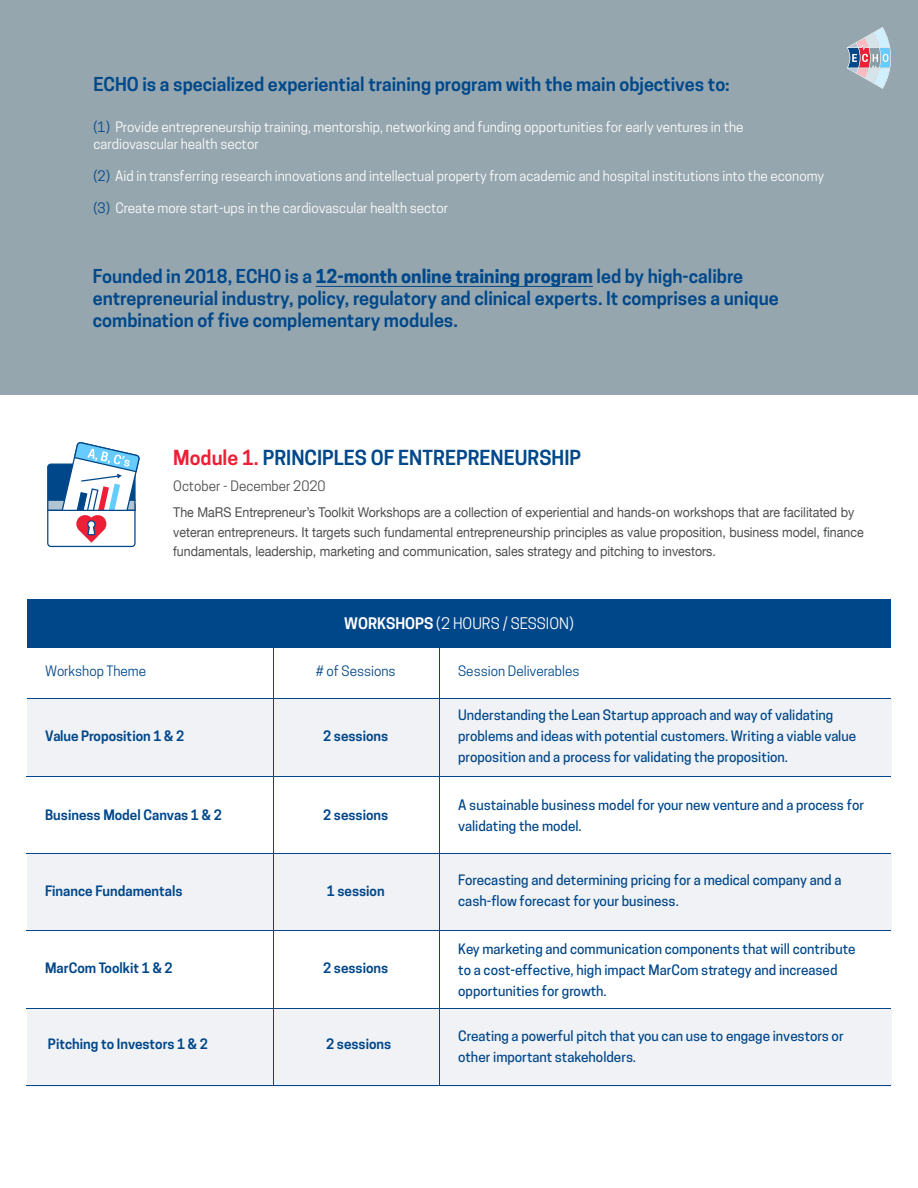
<style>
.page{position:relative;width:918px;height:1188px;background:#fff}
.page>*{position:absolute;margin:0;border:0;box-sizing:border-box;transform-origin:0 0}
.t1{font:600 19.5px "Cooper Hewitt";color:#00488a}
.t2{font:600 18px/21.6px "Cooper Hewitt";color:#00488a}
.t3{font:15px "Cooper Hewitt";color:#fff}
.t4{font:500 13.5px/21px "Cooper Hewitt";color:#00478a}
.t5{font:13.5px/19.5px "Helvetica Neue";color:#4c4d4d;scale:.92 1}
.t6{font:13.5px/16.2px "Cooper Hewitt";color:#fff}
.t7{font:600 13.5px "Cooper Hewitt";color:#00478a}
.t8{font:13.5px "Cooper Hewitt";color:#00478a}
.t9{font:13.5px "Cooper Hewitt";color:#4c4d4d}
.s1{color:#00488a}
.s2{font-weight:700}
.s3{color:#ed1f36}
.s4{font-weight:600}
</style>
<div class="page">
<div style="left:0;top:0;width:918px;height:395px;background:#95a6af"></div>
<hr style="left:316px;top:286px;width:277px;height:1px;background:#00488a">
<svg style="left:47px;top:442px;width:93px;height:105px"></svg>
<div style="left:27px;top:699px;width:864px;height:77px;background:#f0f2f5"></div>
<div style="left:27px;top:854px;width:864px;height:77px;background:#f0f2f5"></div>
<div style="left:27px;top:1009px;width:864px;height:77px;background:#f0f2f5"></div>
<div style="left:27px;top:599px;width:864px;height:48px;background:#00478a"></div>
<hr style="left:27px;top:698px;width:864px;height:1px;background:#00478a">
<hr style="left:273px;top:647px;width:1px;height:438px;background:#00478a">
<hr style="left:439px;top:647px;width:1px;height:438px;background:#00478a">
<hr style="left:27px;top:776px;width:864px;height:1px;background:#00478a">
<hr style="left:27px;top:853px;width:864px;height:1px;background:#00478a">
<hr style="left:27px;top:931px;width:864px;height:1px;background:#00478a">
<hr style="left:27px;top:1008px;width:864px;height:1px;background:#00478a">
<hr style="left:27px;top:1085px;width:864px;height:1px;background:#00478a">
<svg style="left:847px;top:27px;width:44px;height:62px"></svg>
<p class="t2" style="left:93px;top:74px;width:638px">ECHO is a specialized experiential training program with the main objectives to:</p>
<p class="t6" style="left:93px;top:119px;width:652px"><span class="s1">(1)</span> Provide entrepreneurship training, mentorship, networking and funding opportunities for early ventures in the cardiovascular health sector</p>
<p class="t6" style="left:93px;top:168px;width:732px"><span class="s1">(2)</span> Aid in transferring research innovations and intellectual property from academic and hospital institutions into the economy</p>
<p class="t6" style="left:93px;top:200px;width:357px"><span class="s1">(3)</span> Create more start-ups in the cardiovascular health sector</p>
<p class="t2" style="left:93px;top:266px;width:688px">Founded in 2018, ECHO is a <span class="s2">12-month online training program</span> led by high-calibre entrepreneurial industry, policy, regulatory and clinical experts. It comprises a unique combination of five complementary modules.</p>
<p class="t1" style="left:173px;top:446px;width:409px"><span class="s3">Module 1.</span> PRINCIPLES OF ENTREPRENEURSHIP</p>
<p class="t9" style="left:173px;top:478px;width:154px">October - December 2020</p>
<p class="t5" style="left:173px;top:504px;width:752px">The MaRS Entrepreneur’s Toolkit Workshops are a collection of experiential and hands-on workshops that are facilitated by veteran entrepreneurs. It targets such fundamental entrepreneurship principles as value proposition, business model, finance fundamentals, leadership, marketing and communication, sales strategy and pitching to investors.</p>
<p class="t3" style="left:344px;top:614px;width:231px"><span class="s4">WORKSHOPS</span> (2 HOURS / SESSION)</p>
<p class="t8" style="left:316px;top:663px;width:81px"># of Sessions</p>
<p class="t8" style="left:45px;top:663px;width:103px">Workshop Theme</p>
<p class="t8" style="left:458px;top:663px;width:123px">Session Deliverables</p>
<p class="t7" style="left:45px;top:728px;width:141px">Value Proposition 1 &amp; 2</p>
<p class="t7" style="left:45px;top:807px;width:178px">Business Model Canvas 1 &amp; 2</p>
<p class="t7" style="left:323px;top:728px;width:67px">2 sessions</p>
<p class="t7" style="left:323px;top:807px;width:67px">2 sessions</p>
<p class="t4" style="left:458px;top:705px;width:399px">Understanding the Lean Startup approach and way of validating problems and ideas with potential customers. Writing a viable value proposition and a process for validating the proposition.</p>
<p class="t4" style="left:458px;top:794px;width:407px">A sustainable business model for your new venture and a process for validating the model.</p>
<p class="t7" style="left:45px;top:883px;width:139px">Finance Fundamentals</p>
<p class="t7" style="left:45px;top:960px;width:129px">MarCom Toolkit 1 &amp; 2</p>
<p class="t7" style="left:48px;top:1036px;width:161px">Pitching to Investors 1 &amp; 2</p>
<p class="t7" style="left:327px;top:883px;width:60px">1 session</p>
<p class="t7" style="left:323px;top:960px;width:67px">2 sessions</p>
<p class="t7" style="left:326px;top:1036px;width:67px">2 sessions</p>
<p class="t4" style="left:458px;top:870px;width:385px">Forecasting and determining pricing for a medical company and a cash-flow forecast for your business.</p>
<p class="t4" style="left:458px;top:938px;width:399px">Key marketing and communication components that will contribute to a cost-effective, high impact MarCom strategy and increased opportunities for growth.</p>
<p class="t4" style="left:458px;top:1026px;width:387px">Creating a powerful pitch that you can use to engage investors or other important stakeholders.</p>
</div>
